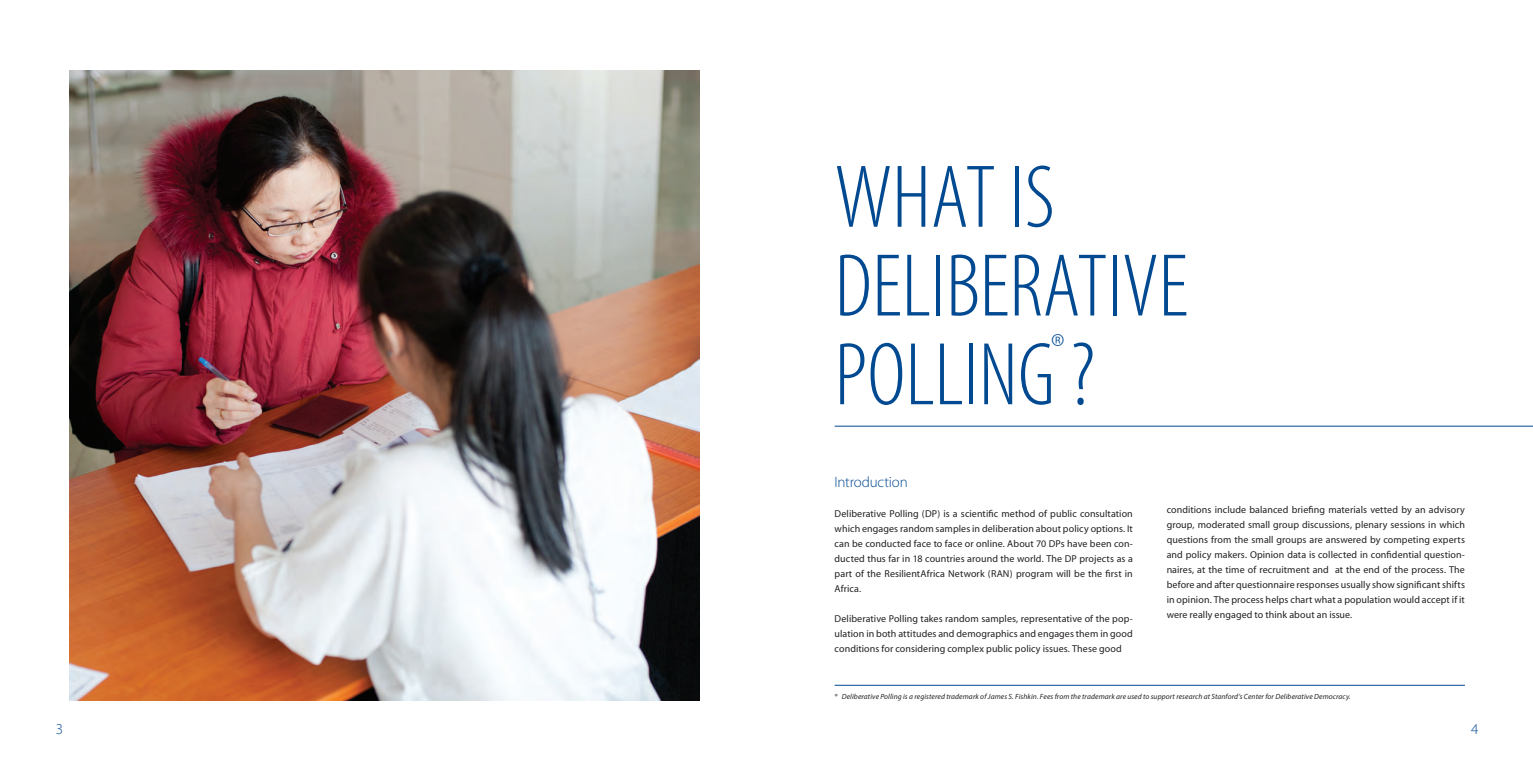
<style>
.page{position:relative;width:1533px;height:765px;background:#fff}
.page>*{position:absolute;margin:0;border:0;box-sizing:border-box;transform-origin:0 0}
.t1{font:90px/88.8px "Myriad MM 215 300";color:#014990}
.t2{font:26.25px "Myriad MM 215 600";color:#014990}
.t3{font:15px "Myriad MM 215 600";letter-spacing:-.01em;color:#014990}
.t4{font:10px/15px "Myriad";letter-spacing:.01em;color:#231f20;text-align:justify}
.t5{font:italic 7.5px "Myriad Pro";letter-spacing:.015em;color:#231f20}
</style>
<div class="page">
<hr style="left:834px;top:426px;width:698px;height:1px;background:#014990">
<img style="left:69px;top:70px;width:630px;height:630px">
<hr style="left:834px;top:685px;width:630px;height:1px;background:#014990">
<h1 class="t1" style="left:834px;top:157px;width:355px">WHAT IS<br>DELIBERATIVE<br>POLLING ?</h1>
<h2 class="t2" style="left:1051px;top:331px;width:15px">®</h2>
<h3 class="t3" style="left:834px;top:474px;width:75px">Introduction</h3>
<p class="t4" style="left:834px;top:506px;width:300px">Deliberative Polling (DP) is a scientific method of public consultation which engages random samples in deliberation about policy options. It can be conducted face to face or online. About 70 DPs have been con&shy;ducted thus far in 18 countries around the world. The DP projects as a part of the ResilientAfrica Network (RAN) program will be the first in Africa.</p>
<p class="t4" style="left:834px;top:611px;width:300px">Deliberative Polling takes random samples, representative of the pop&shy;ulation in both attitudes and demographics and engages them in good conditions for considering complex public policy issues. These good</p>
<p class="t4" style="left:1166px;top:503px;width:300px">conditions include balanced briefing materials vetted by an advisory group, moderated small group discussions, plenary sessions in which questions from the small groups are answered by competing experts and policy makers. Opinion data is collected in confidential question&shy;naires, at the time of recruitment and at the end of the process. The before and after questionnaire responses usually show significant shifts in opinion. The process helps chart what a population would accept if it were really engaged to think about an issue.</p>
<p class="t5" style="left:834px;top:692px;width:517px">® Deliberative Polling is a registered trademark of James S. Fishkin. Fees from the trademark are used to support research at Stanford’s Center for Deliberative Democracy.</p>
<h3 class="t3" style="left:56px;top:722px;width:9px">3</h3>
<h3 class="t3" style="left:1470px;top:722px;width:9px">4</h3>
</div>
